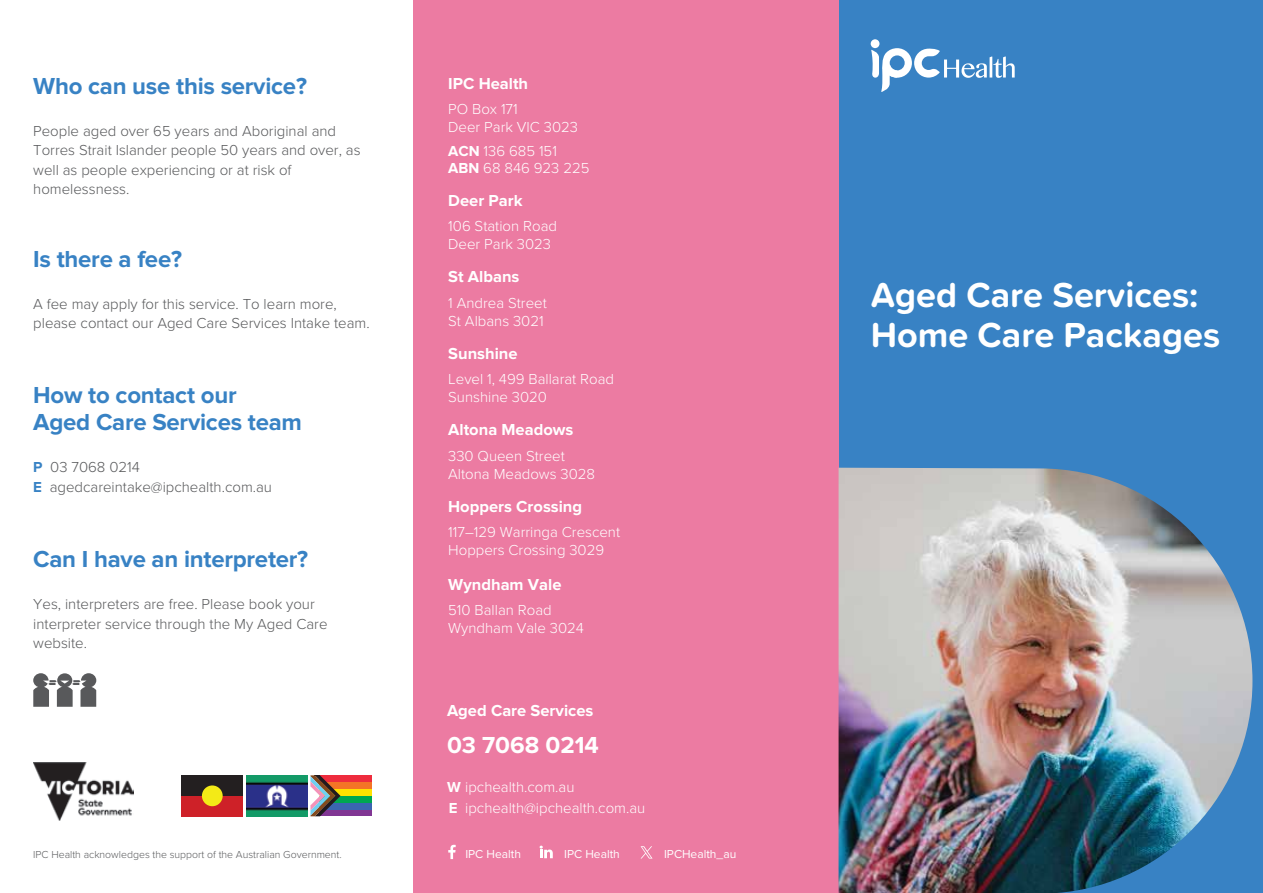
<style>
.page{position:relative;width:1263px;height:893px;background:#fff}
.page>*{position:absolute;margin:0;border:0;box-sizing:border-box;transform-origin:0 0}
.t1{font:700 36px/40.5px "Proxima Soft";color:#fff}
.t2{font:700 24px/27px "Proxima Nova";letter-spacing:-.01em;color:#3882c4}
.t3{font:700 24px "Proxima Nova";color:#fff}
.t4{font:700 16.5px "Proxima Nova";color:#fff}
.t5{font:300 15px/19.5px "Proxima Nova";color:#58595b}
.t6{font:300 15px/18px "Proxima Nova";color:#fff}
.t7{font:12px "Proxima Nova";color:#fff}
.t8{font:300 10.5px "Proxima Nova";color:#58595b}
.s1{font-weight:700;color:#3882c4}
.s2{font-weight:700}
</style>
<div class="page">
<div style="left:838px;top:0;width:425px;height:893px;background:#3882c4"></div>
<div style="left:871px;top:39px;width:8px;height:9px;background:#fff;border-radius:50%"></div>
<svg style="left:871px;top:48px;width:144px;height:44px"></svg>
<div style="left:413px;top:0;width:425px;height:893px;background:#ec7ba2"></div>
<img style="left:33px;top:763px;width:101px;height:57px">
<div style="left:320px;top:809px;width:52px;height:7px;background:#813694"></div>
<div style="left:320px;top:803px;width:52px;height:6px;background:#3b65b0"></div>
<div style="left:320px;top:796px;width:52px;height:7px;background:#00a750"></div>
<div style="left:320px;top:789px;width:52px;height:7px;background:#ffe200"></div>
<div style="left:320px;top:782px;width:52px;height:7px;background:#f47426"></div>
<div style="left:320px;top:775px;width:52px;height:7px;background:#ee2c3d"></div>
<svg style="left:310px;top:775px;width:30px;height:41px"></svg>
<img style="left:246px;top:775px;width:61px;height:41px">
<div style="left:182px;top:775px;width:61px;height:21px;background:#231f20"></div>
<div style="left:182px;top:796px;width:61px;height:20px;background:#ce2128"></div>
<div style="left:202px;top:785px;width:21px;height:21px;background:#f3ea17;border-radius:50%"></div>
<img style="left:838px;top:468px;width:414px;height:425px">
<svg style="left:33px;top:673px;width:63px;height:34px"></svg>
<svg style="left:540px;top:846px;width:13px;height:12px"></svg>
<svg style="left:448px;top:845px;width:8px;height:14px"></svg>
<svg style="left:640px;top:846px;width:12px;height:12px"></svg>
<h2 class="t2" style="left:33px;top:73px;width:275px">Who can use this service?</h2>
<p class="t5" style="left:33px;top:120px;width:329px">People aged over 65 years and Aboriginal and Torres Strait Islander people 50 years and over, as well as people experiencing or at risk of homelessness.</p>
<h2 class="t2" style="left:33px;top:246px;width:150px">Is there a fee?</h2>
<p class="t5" style="left:33px;top:293px;width:338px">A fee may apply for this service. To learn more, please contact our Aged Care Services Intake team.</p>
<h2 class="t2" style="left:33px;top:383px;width:270px">How to contact our<br>Aged Care Services team</h2>
<p class="t5" style="left:33px;top:457px;width:240px"><span class="s1">P</span> 03 7068 0214<br><span class="s1">E</span> agedcareintake@ipchealth.com.au</p>
<h2 class="t2" style="left:33px;top:547px;width:276px">Can I have an interpreter?</h2>
<p class="t5" style="left:33px;top:593px;width:296px">Yes, interpreters are free. Please book your interpreter service through the My Aged Care website.</p>
<p class="t8" style="left:33px;top:847px;width:310px">IPC Health acknowledges the support of the Australian Government.</p>
<p class="t4" style="left:448px;top:75px;width:81px">IPC Health</p>
<p class="t6" style="left:448px;top:99px;width:131px">PO Box 171<br>Deer Park VIC 3023</p>
<p class="t6" style="left:448px;top:142px;width:143px;line-height:16.5px"><span class="s2">ACN</span> 136 685 151<br><span class="s2">ABN</span> 68 846 923 225</p>
<p class="t4" style="left:448px;top:192px;width:76px">Deer Park</p>
<p class="t6" style="left:448px;top:216px;width:110px">106 Station Road<br>Deer Park 3023</p>
<p class="t4" style="left:448px;top:269px;width:73px">St Albans</p>
<p class="t6" style="left:448px;top:293px;width:100px">1 Andrea Street<br>St Albans 3021</p>
<p class="t4" style="left:448px;top:345px;width:71px">Sunshine</p>
<p class="t6" style="left:448px;top:369px;width:167px">Level 1, 499 Ballarat Road<br>Sunshine 3020</p>
<p class="t4" style="left:448px;top:422px;width:127px">Altona Meadows</p>
<p class="t6" style="left:448px;top:446px;width:148px">330 Queen Street<br>Altona Meadows 3028</p>
<p class="t4" style="left:448px;top:498px;width:135px">Hoppers Crossing</p>
<p class="t6" style="left:448px;top:522px;width:173px">117–129 Warringa Crescent<br>Hoppers Crossing 3029</p>
<p class="t4" style="left:448px;top:576px;width:115px">Wyndham Vale</p>
<p class="t6" style="left:448px;top:600px;width:137px">510 Ballan Road<br>Wyndham Vale 3024</p>
<p class="t4" style="left:447px;top:703px;width:148px">Aged Care Services</p>
<h2 class="t3" style="left:447px;top:734px;width:153px">03 7068 0214</h2>
<p class="t6" style="left:447px;top:775px;width:200px;line-height:21px"><span class="s2">W</span> ipchealth.com.au<br><span class="s2">E</span> ipchealth@ipchealth.com.au</p>
<p class="t7" style="left:465px;top:849px;width:57px">IPC Health</p>
<p class="t7" style="left:564px;top:849px;width:57px">IPC Health</p>
<p class="t7" style="left:664px;top:849px;width:74px">IPCHealth_au</p>
<h1 class="t1" style="left:871px;top:273px;width:351px">Aged Care Services:<br>Home Care Packages</h1>
</div>
